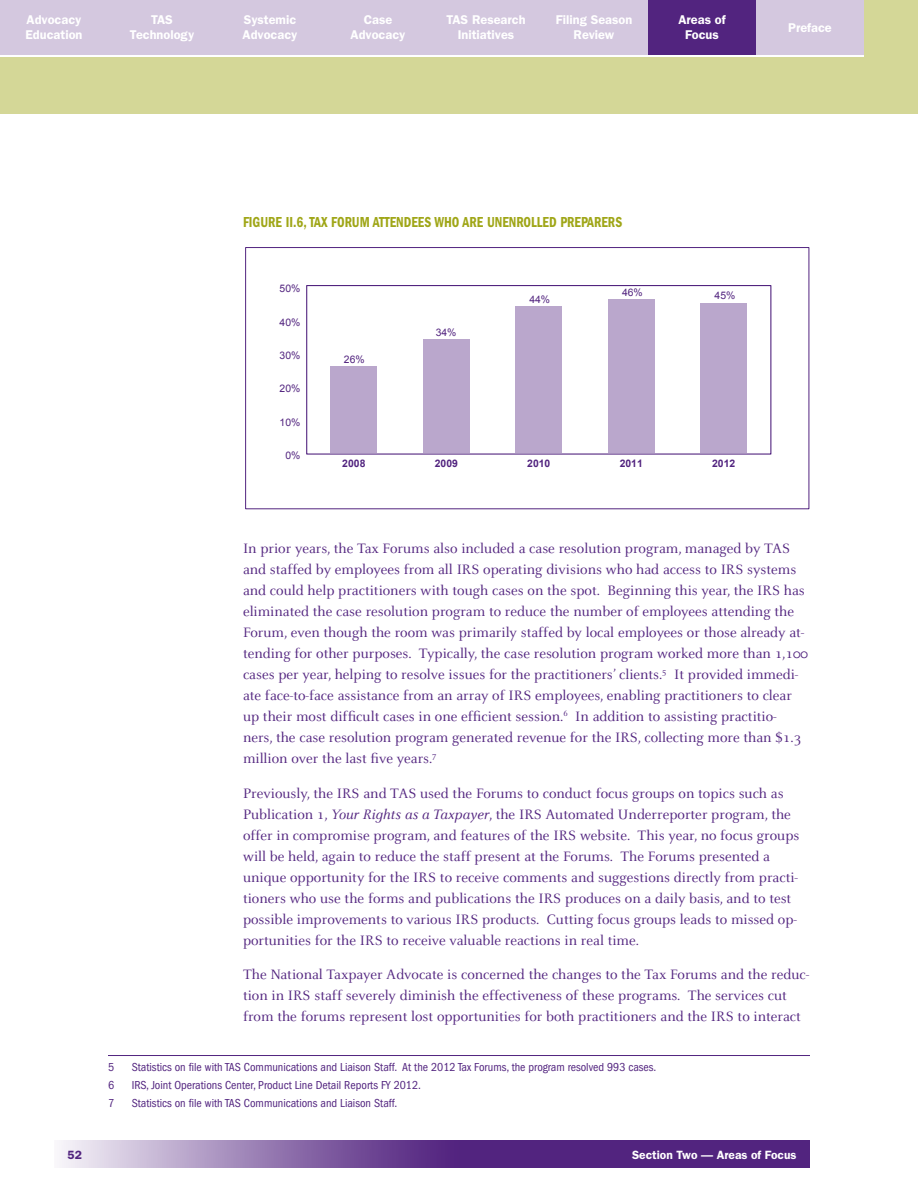
<style>
.page{position:relative;width:918px;height:1188px;background:#fff}
.page>*{position:absolute;margin:0;border:0;box-sizing:border-box;transform-origin:0 0}
.t1{font:15px/21px "Celeste";color:#52247f}
.t2{font:600 condensed 15px "Franklin Gothic";color:#9fa617;scale:.9 1}
.t3{font:600 12.75px/15px "Franklin Gothic";color:#fff;text-align:center}
.t4{font:condensed 12px "Franklin Gothic";color:#52247f}
.t5{font:600 12px "Franklin Gothic";color:#fff}
.t6{font:600 12px "Franklin Gothic";color:#52247f}
.t7{font:10.35px "Arial";color:#52247f}
.t8{font:700 10.35px "Arial";color:#52247f}
.s1{font-style:italic}
</style>
<div class="page">
<svg style="left:60px;top:1141px;width:750px;height:27px;background:#7a569c"></svg>
<div style="left:0;top:0;width:918px;height:114px;background:#d4d797"></div>
<hr style="left:0;top:54px;width:864px;height:3px;background:#fff">
<div style="left:324px;top:0;width:108px;height:54px;background:#d4c8df"></div>
<div style="left:432px;top:0;width:108px;height:54px;background:#d4c8df"></div>
<div style="left:540px;top:0;width:108px;height:54px;background:#d4c8df"></div>
<div style="left:648px;top:0;width:108px;height:54px;background:#52247f"></div>
<div style="left:0;top:0;width:108px;height:54px;background:#d4c8df"></div>
<div style="left:108px;top:0;width:108px;height:54px;background:#d4c8df"></div>
<div style="left:216px;top:0;width:108px;height:54px;background:#d4c8df"></div>
<div style="left:756px;top:0;width:108px;height:54px;background:#d4c8df"></div>
<hr style="left:108px;top:1055px;width:702px;height:1px;background:#52247f">
<div style="left:306px;top:285px;width:465px;height:170px;border:1px solid #52247f"></div>
<div style="left:331px;top:366px;width:46px;height:87px;background:#baa7cc"></div>
<div style="left:423px;top:340px;width:46px;height:113px;background:#baa7cc"></div>
<div style="left:516px;top:306px;width:46px;height:147px;background:#baa7cc"></div>
<div style="left:608px;top:300px;width:46px;height:153px;background:#baa7cc"></div>
<div style="left:701px;top:303px;width:46px;height:150px;background:#baa7cc"></div>
<div style="left:245px;top:247px;width:564px;height:262px;border:1px solid #52247f"></div>
<p class="t3" style="left:26px;top:12px;width:58px;text-align:left">Advocacy<br>Education</p>
<p class="t3" style="left:130px;top:12px;width:66px">TAS<br>Technology</p>
<p class="t3" style="left:243px;top:12px;width:56px;text-align:left">Systemic<br>Advocacy</p>
<p class="t3" style="left:351px;top:12px;width:56px">Case<br>Advocacy</p>
<p class="t3" style="left:446px;top:12px;width:81px">TAS Research<br>Initiatives</p>
<p class="t3" style="left:556px;top:12px;width:78px">Filing Season<br>Review</p>
<p class="t3" style="left:678px;top:12px;width:49px">Areas of<br>Focus</p>
<p class="t3" style="left:788px;top:20px;width:45px">Preface</p>
<p class="t2" style="left:243px;top:214px;width:423px">FIGURE II.6, TAX FORUM ATTENDEES WHO ARE UNENROLLED PREPARERS</p>
<p class="t7" style="left:280px;top:282px;width:22px">50%</p>
<p class="t7" style="left:280px;top:315px;width:22px">40%</p>
<p class="t7" style="left:280px;top:349px;width:22px">30%</p>
<p class="t7" style="left:280px;top:382px;width:22px">20%</p>
<p class="t7" style="left:280px;top:415px;width:22px">10%</p>
<p class="t7" style="left:285px;top:449px;width:17px">0%</p>
<p class="t7" style="left:344px;top:352px;width:22px">26%</p>
<p class="t7" style="left:436px;top:326px;width:22px">34%</p>
<p class="t7" style="left:529px;top:293px;width:22px">44%</p>
<p class="t7" style="left:622px;top:286px;width:22px">46%</p>
<p class="t7" style="left:715px;top:288px;width:22px">45%</p>
<p class="t8" style="left:342px;top:457px;width:25px">2008</p>
<p class="t8" style="left:435px;top:457px;width:25px">2009</p>
<p class="t8" style="left:527px;top:457px;width:25px">2010</p>
<p class="t8" style="left:620px;top:457px;width:25px">2011</p>
<p class="t8" style="left:712px;top:457px;width:25px">2012</p>
<p class="t1" style="left:243px;top:538px;width:567px">In prior years, the Tax Forums also included a case resolution program, managed by TAS and staffed by employees from all IRS operating divisions who had access to IRS systems and could help practitioners with tough cases on the spot. Beginning this year, the IRS has eliminated the case resolution program to reduce the number of employees attending the Forum, even though the room was primarily staffed by local employees or those already at&shy;tending for other purposes. Typically, the case resolution program worked more than 1,100 cases per year, helping to resolve issues for the practitioners’ clients. <sup>5</sup> It provided immedi&shy;ate face-to-face assistance from an array of IRS employees, enabling practitioners to clear up their most difficult cases in one efficient session. <sup>6</sup> In addition to assisting practitio&shy;ners, the case resolution program generated revenue for the IRS, collecting more than $1.3 million over the last five years. <sup>7</sup></p>
<p class="t1" style="left:243px;top:783px;width:558px">Previously, the IRS and TAS used the Forums to conduct focus groups on topics such as Publication 1, <span class="s1">Your Rights as a Taxpayer</span>, the IRS Automated Underreporter program, the offer in compromise program, and features of the IRS website. This year, no focus groups will be held, again to reduce the staff present at the Forums. The Forums presented a unique opportunity for the IRS to receive comments and suggestions directly from practi&shy;tioners who use the forms and publications the IRS produces on a daily basis, and to test possible improvements to various IRS products. Cutting focus groups leads to missed op&shy;portunities for the IRS to receive valuable reactions in real time.</p>
<p class="t1" style="left:243px;top:964px;width:568px">The National Taxpayer Advocate is concerned the changes to the Tax Forums and the reduc&shy;tion in IRS staff severely diminish the effectiveness of these programs. The services cut from the forums represent lost opportunities for both practitioners and the IRS to interact</p>
<p class="t4" style="left:108px;top:1060px;width:8px">5</p>
<p class="t4" style="left:132px;top:1060px;width:526px">Statistics on file with TAS Communications and Liaison Staff. At the 2012 Tax Forums, the program resolved 993 cases.</p>
<p class="t4" style="left:108px;top:1078px;width:8px">6</p>
<p class="t4" style="left:132px;top:1078px;width:291px">IRS, Joint Operations Center, Product Line Detail Reports FY 2012.</p>
<p class="t4" style="left:108px;top:1096px;width:8px">7</p>
<p class="t4" style="left:132px;top:1096px;width:267px">Statistics on file with TAS Communications and Liaison Staff.</p>
<p class="t6" style="left:67px;top:1148px;width:16px">52</p>
<p class="t5" style="left:632px;top:1148px;width:166px">Section Two — Areas of Focus</p>
</div>
